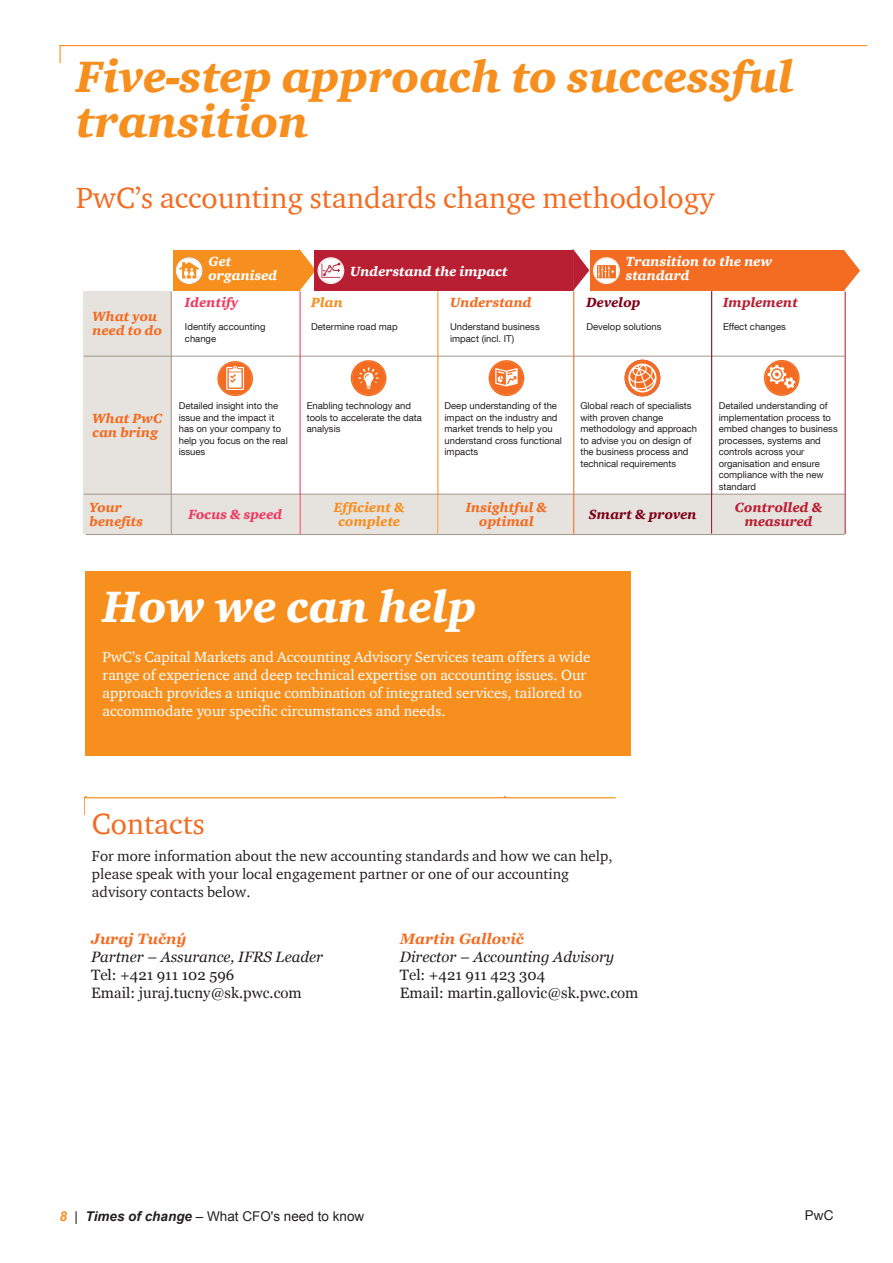
<style>
.page{position:relative;width:893px;height:1263px;background:#fff}
.page>*{position:absolute;margin:0;border:0;box-sizing:border-box;transform-origin:0 0}
.Headline_1{font:italic 900 45px/45px "ITC Charter Com";color:#f68f1e}
.Headline_1-2{font:italic 900 45px "ITC Charter Com";color:#fff}
.Headline_2{font:30px "ITC Charter Com";color:#f36c21}
.Body{font:30px "ITC Charter Com";color:#f36c21}
.Body-2{font:15px/18px "ITC Charter Com";color:#fff}
.Body-3{font:15px/18px "ITC Charter Com";color:#231f20}
.t1{font:15px/18px "Georgia";color:#231f20}
.t2{font:italic 15px "Georgia";color:#231f20}
.t3{font:italic 700 15px "Georgia";color:#f36c21}
.t4{font:italic 900 13.65px/13.6px "ITC Charter Com";color:#f36c21}
.t5{font:italic 900 13.65px/13.6px "ITC Charter Com";color:#fff}
.t6{font:italic 900 13.65px/13.6px "ITC Charter Com";color:#b91f33;text-align:center}
.t7{font:italic 900 13.65px/13.6px "ITC Charter Com";color:#f68f1e;text-align:center}
.t8{font:italic 900 13.65px "ITC Charter Com";color:#ef3b62}
.t9{font:italic 900 13.65px "ITC Charter Com";color:#7f0118}
.t10{font:13.5px "Arial";color:#231f20}
.t11{font:13.5px "Helvetica Neue LT Com";color:#231f20}
.t12{font:9.45px/11.6px "Helvetica Neue LT Com";color:#231f20}
.s1{font-weight:700;font-style:italic;color:#f68f1e}
.s2{font-weight:700;font-style:italic}
</style>
<div class="page">
<hr style="left:60px;top:45px;width:807px;height:1px;background:#f68f1e">
<svg style="left:60px;top:46px;width:1px;height:17px"></svg>
<div style="left:173px;top:250px;width:127px;height:41px;background:#f68f1e"></div>
<div style="left:314px;top:250px;width:259px;height:41px;background:#b91f33"></div>
<div style="left:590px;top:250px;width:254px;height:41px;background:#f36c21"></div>
<svg style="left:843px;top:249px;width:17px;height:42px"></svg>
<svg style="left:176px;top:257px;width:27px;height:27px"></svg>
<svg style="left:299px;top:249px;width:45px;height:42px"></svg>
<svg style="left:573px;top:249px;width:47px;height:42px"></svg>
<div style="left:84px;top:291px;width:88px;height:65px;background:#e6e2de"></div>
<div style="left:84px;top:356px;width:88px;height:138px;background:#e6e2de"></div>
<div style="left:84px;top:494px;width:88px;height:40px;background:#e6e2de"></div>
<div style="left:172px;top:494px;width:127px;height:40px;background:#e6e2de"></div>
<div style="left:301px;top:494px;width:137px;height:40px;background:#e6e2de"></div>
<div style="left:439px;top:494px;width:135px;height:40px;background:#e6e2de"></div>
<div style="left:574px;top:494px;width:137px;height:40px;background:#e6e2de"></div>
<div style="left:713px;top:494px;width:132px;height:40px;background:#e6e2de"></div>
<hr style="left:86px;top:534px;width:759px;height:1px;background:#a79b91">
<hr style="left:84px;top:356px;width:761px;height:1px;background:#a79b91">
<hr style="left:84px;top:494px;width:761px;height:1px;background:#a79b91">
<svg style="left:764px;top:360px;width:36px;height:36px"></svg>
<svg style="left:217px;top:361px;width:36px;height:35px"></svg>
<svg style="left:625px;top:360px;width:35px;height:36px"></svg>
<svg style="left:351px;top:360px;width:35px;height:36px"></svg>
<svg style="left:489px;top:360px;width:35px;height:36px"></svg>
<hr style="left:300px;top:291px;width:1px;height:243px;background:#ef3b62">
<hr style="left:171px;top:291px;width:1px;height:243px;background:#a79b91">
<hr style="left:845px;top:291px;width:1px;height:243px;background:#b91f33">
<hr style="left:711px;top:291px;width:1px;height:243px;background:#7f0118">
<hr style="left:573px;top:291px;width:1px;height:243px;background:#f36c21">
<hr style="left:437px;top:291px;width:1px;height:243px;background:#f68f1e">
<div style="left:86px;top:572px;width:545px;height:184px;background:#f68f1e"></div>
<hr style="left:84px;top:797px;width:532px;height:1px;background:#f68f1e">
<svg style="left:84px;top:796px;width:2px;height:19px"></svg>
<p class="Headline_1" style="left:76px;top:53px;width:719px">Five-step approach to successful transition</p>
<p class="Headline_2" style="left:76px;top:179px;width:640px">PwC’s accounting standards change methodology</p>
<h3 class="t4" style="left:93px;top:310px;width:71px">What you need to do</h3>
<h3 class="t5" style="left:209px;top:254px;width:70px">Get organised</h3>
<h3 class="t5" style="left:350px;top:264px;width:159px">Understand the impact</h3>
<h3 class="t5" style="left:626px;top:254px;width:148px">Transition to the new standard</h3>
<h3 class="t8" style="left:185px;top:294px;width:55px">Identify</h3>
<p class="t12" style="left:185px;top:321px;width:82px">Identify accounting change</p>
<h3 class="t7" style="left:311px;top:295px;width:33px">Plan</h3>
<p class="t12" style="left:311px;top:321px;width:88px">Determine road map</p>
<h3 class="t9" style="left:586px;top:294px;width:56px">Develop</h3>
<p class="t12" style="left:586px;top:321px;width:77px">Develop solutions</p>
<h3 class="t6" style="left:723px;top:295px;width:76px">Implement</h3>
<p class="t12" style="left:723px;top:321px;width:64px">Effect changes</p>
<h3 class="t4" style="left:450px;top:295px;width:83px">Understand</h3>
<p class="t12" style="left:450px;top:321px;width:91px">Understand business impact (incl. IT)</p>
<h3 class="t4" style="left:93px;top:411px;width:71px">What PwC can bring</h3>
<p class="t12" style="left:179px;top:400px;width:110px">Detailed insight into the issue and the impact it has on your company to help you focus on the real issues</p>
<p class="t12" style="left:307px;top:400px;width:117px">Enabling technology and tools to accelerate the data analysis</p>
<p class="t12" style="left:445px;top:400px;width:119px">Deep understanding of the impact on the industry and market trends to help you understand cross functional impacts</p>
<p class="t12" style="left:580px;top:400px;width:118px">Global reach of specialists with proven change methodology and approach to advise you on design of the business process and technical requirements</p>
<p class="t12" style="left:719px;top:400px;width:120px">Detailed understanding of implementation process to embed changes to business processes, systems and controls across your organisation and ensure compliance with the new standard</p>
<h3 class="t4" style="left:90px;top:501px;width:55px">Your benefits</h3>
<h3 class="t8" style="left:188px;top:506px;width:95px">Focus &amp; speed</h3>
<h3 class="t7" style="left:334px;top:501px;width:73px">Efficient &amp; complete</h3>
<h3 class="t4" style="left:466px;top:501px;width:83px;text-align:center">Insightful &amp; optimal</h3>
<h3 class="t9" style="left:589px;top:506px;width:109px">Smart &amp; proven</h3>
<h3 class="t6" style="left:735px;top:501px;width:89px">Controlled &amp; measured</h3>
<p class="Headline_1-2" style="left:103px;top:579px;width:376px">How we can help</p>
<p class="Body-2" style="left:103px;top:647px;width:489px">PwC’s Capital Markets and Accounting Advisory Services team offers a wide range of experience and deep technical expertise on accounting issues. Our approach provides a unique combination of integrated services, tailored to accommodate your specific circumstances and needs.</p>
<p class="Body" style="left:92px;top:806px;width:114px">Contacts</p>
<p class="Body-3" style="left:92px;top:847px;width:522px">For more information about the new accounting standards and how we can help, please speak with your local engagement partner or one of our accounting advisory contacts below.</p>
<h3 class="t3" style="left:400px;top:929px;width:126px">Martin Gallovič</h3>
<h3 class="t2" style="left:400px;top:948px;width:216px">Director – Accounting Advisory</h3>
<h3 class="t1" style="left:400px;top:966px;width:240px">Tel: +421 911 423 304<br>Email: martin.gallovic@sk.pwc.com</h3>
<h3 class="t3" style="left:91px;top:929px;width:97px">Juraj Tučný</h3>
<h3 class="t2" style="left:91px;top:948px;width:233px">Partner – Assurance, IFRS Leader</h3>
<h3 class="t1" style="left:91px;top:966px;width:212px">Tel: +421 911 102 596<br>Email: juraj.tucny@sk.pwc.com</h3>
<h3 class="t10" style="left:60px;top:1207px;width:306px"><span class="s1">8</span> | <span class="s2">Times of change</span> – What CFO's need to know</h3>
<h3 class="t11" style="left:805px;top:1207px;width:30px">PwC</h3>
</div>
